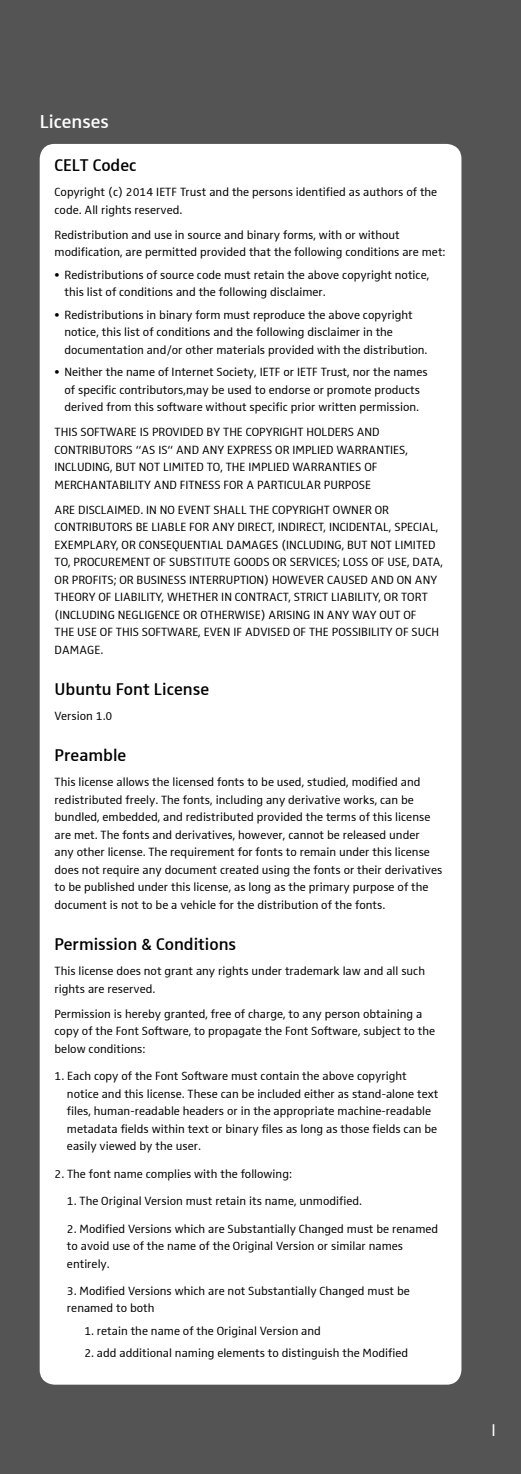
<style>
.page{position:relative;width:521px;height:1474px;background:#fff}
.page>*{position:absolute;margin:0;border:0;box-sizing:border-box;transform-origin:0 0}
.t1{font:600 19.25px "Sennheiser";color:#fff}
.t2{font:600 17.5px "Sennheiser";color:#000}
.t3{font:17.5px "Sennheiser";color:#fff}
.t4{font:12.25px/17.5px "Sennheiser";color:#000}
</style>
<div class="page">
<div style="left:0;top:0;width:521px;height:1473px;background:#555454"></div>
<div style="left:40px;top:144px;width:421px;height:1240px;background:#fff;border-radius:15px"></div>
<h1 class="t1" style="left:40px;top:110px;width:71px">Licenses</h1>
<h2 class="t2" style="left:55px;top:155px;width:83px">CELT Codec</h2>
<p class="t4" style="left:55px;top:183px;width:384px">Copyright (c) 2014 IETF Trust and the persons identified as authors of the code. All rights reserved.</p>
<p class="t4" style="left:55px;top:226px;width:392px">Redistribution and use in source and binary forms, with or without modification, are permitted provided that the following conditions are met:</p>
<p class="t4" style="left:64px;top:266px;width:366px;text-indent:-10px">• Redistributions of source code must retain the above copyright notice, this list of conditions and the following disclaimer.</p>
<p class="t4" style="left:64px;top:306px;width:364px;text-indent:-10px">• Redistributions in binary form must reproduce the above copyright notice, this list of conditions and the following disclaimer in the documentation and/or other materials provided with the distribution.</p>
<p class="t4" style="left:55px;top:363px;width:375px;text-align:center">• Neither the name of Internet Society, IETF or IETF Trust, nor the names of specific contributors,may be used to endorse or promote products derived from this software without specific prior written permission.</p>
<p class="t4" style="left:55px;top:423px;width:355px">THIS SOFTWARE IS PROVIDED BY THE COPYRIGHT HOLDERS AND CONTRIBUTORS “AS IS“ AND ANY EXPRESS OR IMPLIED WARRANTIES, INCLUDING, BUT NOT LIMITED TO, THE IMPLIED WARRANTIES OF MERCHANTABILITY AND FITNESS FOR A PARTICULAR PURPOSE</p>
<p class="t4" style="left:55px;top:500px;width:390px">ARE DISCLAIMED. IN NO EVENT SHALL THE COPYRIGHT OWNER OR CONTRIBUTORS BE LIABLE FOR ANY DIRECT, INDIRECT, INCIDENTAL, SPECIAL, EXEMPLARY, OR CONSEQUENTIAL DAMAGES (INCLUDING, BUT NOT LIMITED TO, PROCUREMENT OF SUBSTITUTE GOODS OR SERVICES; LOSS OF USE, DATA, OR PROFITS; OR BUSINESS INTERRUPTION) HOWEVER CAUSED AND ON ANY THEORY OF LIABILITY, WHETHER IN CONTRACT, STRICT LIABILITY, OR TORT (INCLUDING NEGLIGENCE OR OTHERWISE) ARISING IN ANY WAY OUT OF<br>THE USE OF THIS SOFTWARE, EVEN IF ADVISED OF THE POSSIBILITY OF SUCH DAMAGE.</p>
<h2 class="t2" style="left:55px;top:679px;width:156px">Ubuntu Font License</h2>
<p class="t4" style="left:55px;top:707px;width:59px">Version 1.0</p>
<h2 class="t2" style="left:55px;top:745px;width:73px">Preamble</h2>
<p class="t4" style="left:55px;top:773px;width:389px">This license allows the licensed fonts to be used, studied, modified and redistributed freely. The fonts, including any derivative works, can be bundled, embedded, and redistributed provided the terms of this license are met. The fonts and derivatives, however, cannot be released under<br>any other license. The requirement for fonts to remain under this license does not require any document created using the fonts or their derivatives to be published under this license, as long as the primary purpose of the document is not to be a vehicle for the distribution of the fonts.</p>
<h2 class="t2" style="left:55px;top:934px;width:183px">Permission &amp; Conditions</h2>
<p class="t4" style="left:55px;top:962px;width:372px">This license does not grant any rights under trademark law and all such rights are reserved.</p>
<p class="t4" style="left:55px;top:1004px;width:382px">Permission is hereby granted, free of charge, to any person obtaining a copy of the Font Software, to propagate the Font Software, subject to the below conditions:</p>
<p class="t4" style="left:67px;top:1067px;width:373px;text-indent:-12px">1. Each copy of the Font Software must contain the above copyright notice and this license. These can be included either as stand-alone text files, human-readable headers or in the appropriate machine-readable metadata fields within text or binary files as long as those fields can be easily viewed by the user.</p>
<p class="t4" style="left:55px;top:1164px;width:239px">2. The font name complies with the following:</p>
<p class="t4" style="left:67px;top:1192px;width:296px">1. The Original Version must retain its name, unmodified.</p>
<p class="t4" style="left:67px;top:1219px;width:373px">2. Modified Versions which are Substantially Changed must be renamed to avoid use of the name of the Original Version or similar names entirely.</p>
<p class="t4" style="left:67px;top:1281px;width:344px">3. Modified Versions which are not Substantially Changed must be renamed to both</p>
<p class="t4" style="left:84px;top:1321px;width:238px">1. retain the name of the Original Version and</p>
<p class="t4" style="left:84px;top:1344px;width:325px">2. add additional naming elements to distinguish the Modified</p>
<h2 class="t3" style="left:492px;top:1419px;width:6px">I</h2>
</div>
